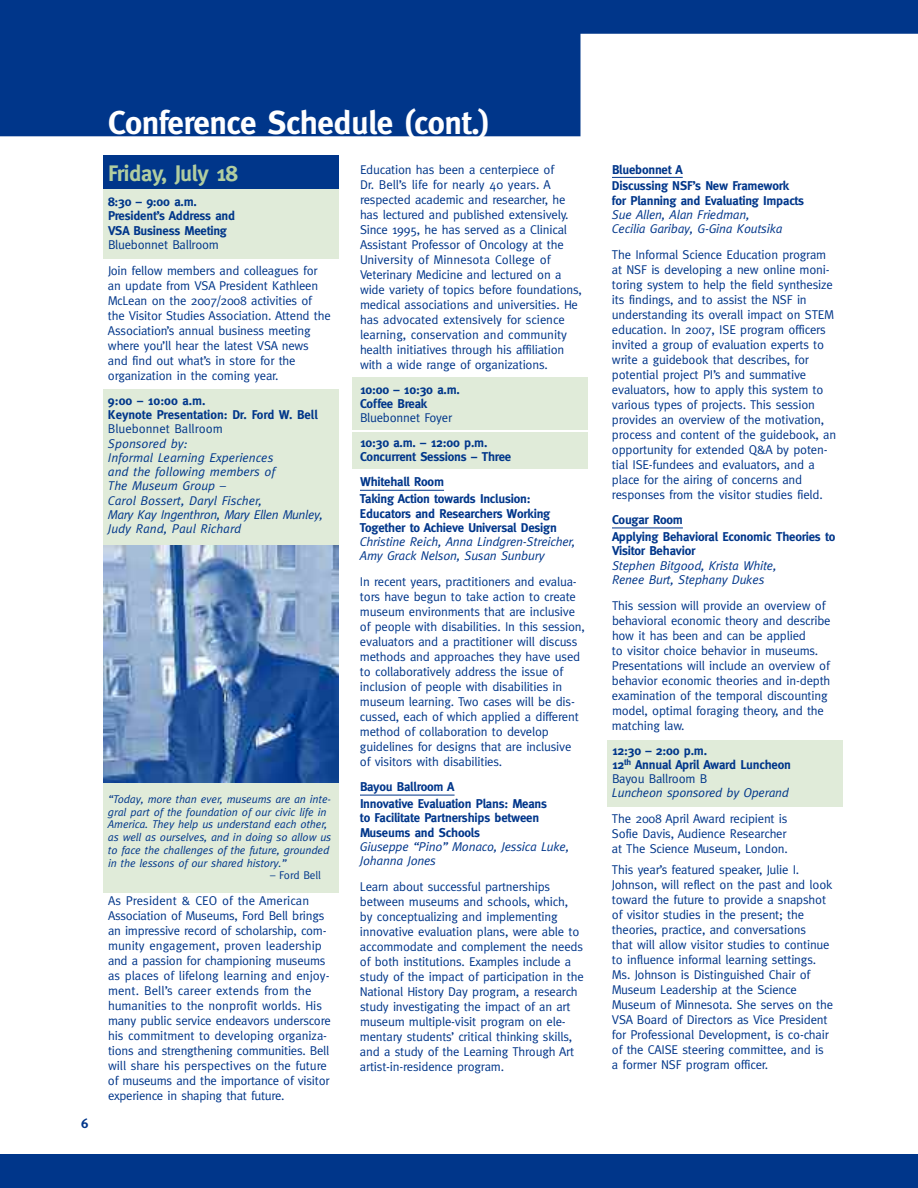
<style>
.page{position:relative;width:918px;height:1188px;background:#fff}
.page>*{position:absolute;margin:0;border:0;box-sizing:border-box;transform-origin:0 0}
.t1{font:700 33px "Meta";letter-spacing:-.015em;color:#fff}
.t2{font:700 22.5px "Meta";letter-spacing:-.015em;color:#b1cda0}
.t3{font:700 13.5px "Meta";color:#00368a}
.t4{font:12.75px/15px "Meta";letter-spacing:-.015em;color:#00368a}
.t5{font:700 12.75px/14.2px "Meta";letter-spacing:-.015em;color:#00368a}
.t6{font:italic 12.75px/14.2px "Meta";letter-spacing:-.015em;color:#00368a}
.t7{font:italic 11.25px/12.8px "Meta";letter-spacing:-.01em;color:#00368a}
.t8{font:11.25px "Meta";letter-spacing:-.015em;color:#00368a}
.s1{font-weight:400}
</style>
<div class="page">
<div style="left:607px;top:741px;width:235px;height:66px;background:#e0ebd9"></div>
<div style="left:353px;top:432px;width:235px;height:37px;background:#e0ebd9"></div>
<div style="left:353px;top:377px;width:235px;height:53px;background:#e0ebd9"></div>
<div style="left:103px;top:180px;width:235px;height:78px;background:#e0ebd9"></div>
<div style="left:103px;top:156px;width:235px;height:33px;background:#00368a"></div>
<div style="left:103px;top:389px;width:235px;height:504px;background:#e0ebd9"></div>
<img style="left:103px;top:546px;width:235px;height:237px">
<hr style="left:360px;top:490px;width:84px;height:1px;background:#00368a">
<hr style="left:360px;top:795px;width:95px;height:1px;background:#00368a">
<hr style="left:612px;top:177px;width:71px;height:1px;background:#00368a">
<hr style="left:612px;top:528px;width:71px;height:1px;background:#00368a">
<div style="left:0;top:1154px;width:918px;height:34px;background:#00368a"></div>
<svg style="left:0;top:0;width:918px;height:136px;fill:#00368a"></svg>
<p class="t3" style="left:81px;top:1116px;width:9px">6</p>
<h1 class="t1" style="left:108px;top:103px;width:383px">Conference Schedule (cont.)</h1>
<h2 class="t2" style="left:108px;top:160px;width:131px">Friday, July 18</h2>
<p class="t5" style="left:108px;top:195px;width:129px">8:30 – 9:00 a.m.<br>President’s Address and<br>VSA Business Meeting</p>
<p class="t4" style="left:108px;top:232px;width:211px;line-height:25.8px">Bluebonnet Ballroom<br>Join fellow members and colleagues for</p>
<p class="t4" style="left:108px;top:278px;width:224px">an update from VSA President Kathleen McLean on the 2007/2008 activities of the Visitor Studies Association. Attend the Association’s annual business meeting where you’ll hear the latest VSA news and find out what’s in store for the organization in the coming year.</p>
<p class="t5" style="left:108px;top:393px;width:211px">9:00 – 10:00 a.m.<br>Keynote Presentation: Dr. Ford W. Bell</p>
<p class="t4" style="left:108px;top:421px;width:116px">Bluebonnet Ballroom</p>
<p class="t6" style="left:108px;top:436px;width:217px">Sponsored by:<br>Informal Learning Experiences<br>and the following members of<br>The Museum Group –<br>Carol Bossert, Daryl Fischer,<br>Mary Kay Ingenthron, Mary Ellen Munley,<br>Judy Rand, Paul Richard</p>
<p class="t7" style="left:108px;top:793px;width:225px">“Today, more than ever, museums are an inte&shy;gral part of the foundation of our civic life in America. They help us understand each other, as well as ourselves, and in doing so allow us to face the challenges of the future, grounded in the lessons of our shared history.”</p>
<p class="t8" style="left:270px;top:869px;width:52px">– Ford Bell</p>
<p class="t4" style="left:108px;top:893px;width:224px">As President &amp; CEO of the American Association of Museums, Ford Bell brings an impressive record of scholarship, com&shy;munity engagement, proven leadership and a passion for championing museums as places of lifelong learning and enjoy&shy;ment. Bell’s career extends from the humanities to the nonprofit worlds. His many public service endeavors underscore his commitment to developing organiza&shy;tions and strengthening communities. Bell will share his perspectives on the future of museums and the importance of visitor experience in shaping that future.</p>
<p class="t4" style="left:360px;top:162px;width:224px">Education has been a centerpiece of<br>Dr. Bell’s life for nearly 40 years. A respected academic and researcher, he has lectured and published extensively.<br>Since 1995, he has served as a Clinical Assistant Professor of Oncology at the University of Minnesota College of Veterinary Medicine and lectured on a wide variety of topics before foundations, medical associations and universities. He has advocated extensively for science learning, conservation and community health initiatives through his affiliation with a wide range of organizations.</p>
<p class="t5" style="left:360px;top:382px;width:101px">10:00 – 10:30 a.m.<br>Coffee Break</p>
<p class="t4" style="left:360px;top:410px;width:94px">Bluebonnet Foyer</p>
<p class="t5" style="left:360px;top:436px;width:153px">10:30 a.m. – 12:00 p.m.<br>Concurrent Sessions – Three</p>
<p class="t5" style="left:360px;top:474px;width:172px;line-height:17px">Whitehall Room<br>Taking Action towards Inclusion:</p>
<p class="t5" style="left:360px;top:506px;width:198px">Educators and Researchers Working<br>Together to Achieve Universal Design</p>
<p class="t6" style="left:360px;top:535px;width:217px">Christine Reich, Anna Lindgren-Streicher,<br>Amy Grack Nelson, Susan Sunbury</p>
<p class="t4" style="left:360px;top:574px;width:227px">In recent years, practitioners and evalua&shy;tors have begun to take action to create museum environments that are inclusive of people with disabilities. In this session, evaluators and a practitioner will discuss methods and approaches they have used to collaboratively address the issue of inclusion of people with disabilities in museum learning. Two cases will be dis&shy;cussed, each of which applied a different method of collaboration to develop guidelines for designs that are inclusive of visitors with disabilities.</p>
<p class="t5" style="left:360px;top:778px;width:189px;line-height:17px">Bayou Ballroom A<br>Innovative Evaluation Plans: Means</p>
<p class="t5" style="left:360px;top:811px;width:181px">to Facilitate Partnerships between<br>Museums and Schools</p>
<p class="t6" style="left:360px;top:839px;width:211px">Giuseppe “Pino” Monaco, Jessica Luke,<br>Johanna Jones</p>
<p class="t4" style="left:360px;top:879px;width:225px">Learn about successful partnerships between museums and schools, which, by conceptualizing and implementing innovative evaluation plans, were able to accommodate and complement the needs of both institutions. Examples include a study of the impact of participation in the National History Day program, a research study investigating the impact of an art museum multiple-visit program on ele&shy;mentary students’ critical thinking skills, and a study of the Learning Through Art artist-in-residence program.</p>
<p class="t5" style="left:612px;top:161px;width:179px;line-height:17px">Bluebonnet A<br>Discussing NSF’s New Framework</p>
<p class="t5" style="left:612px;top:193px;width:194px">for Planning and Evaluating Impacts</p>
<p class="t6" style="left:612px;top:207px;width:172px">Sue Allen, Alan Friedman,<br>Cecilia Garibay, G-Gina Koutsika</p>
<p class="t4" style="left:612px;top:247px;width:226px">The Informal Science Education program at NSF is developing a new online moni&shy;toring system to help the field synthesize its findings, and to assist the NSF in understanding its overall impact on STEM education. In 2007, ISE program officers invited a group of evaluation experts to write a guidebook that describes, for potential project PI’s and summative evaluators, how to apply this system to various types of projects. This session provides an overview of the motivation, process and content of the guidebook, an opportunity for extended Q&amp;A by poten&shy;tial ISE-fundees and evaluators, and a place for the airing of concerns and responses from the visitor studies field.</p>
<p class="t5" style="left:612px;top:511px;width:225px;line-height:17px">Cougar Room<br>Applying Behavioral Economic Theories to</p>
<p class="t5" style="left:612px;top:544px;width:85px">Visitor Behavior</p>
<p class="t6" style="left:612px;top:558px;width:166px">Stephen Bitgood, Krista White,<br>Renee Burt, Stephany Dukes</p>
<p class="t4" style="left:612px;top:598px;width:220px">This session will provide an overview of behavioral economic theory and describe how it has been and can be applied<br>to visitor choice behavior in museums.<br>Presentations will include an overview of behavior economic theories and in-depth examination of the temporal discounting model, optimal foraging theory, and the matching law.</p>
<p class="t5" style="left:612px;top:743px;width:181px">12:30 – 2:00 p.m.<br>12<sup>th</sup> Annual April Award Luncheon<br><span class="s1">Bayou Ballroom B</span></p>
<p class="t6" style="left:612px;top:786px;width:178px">Luncheon sponsored by Operand</p>
<p class="t4" style="left:612px;top:811px;width:177px;text-align:justify">The 2008 April Award recipient is Sofie Davis, Audience Researcher at The Science Museum, London.</p>
<p class="t4" style="left:612px;top:862px;width:223px">This year’s featured speaker, Julie I.<br>Johnson, will reflect on the past and look toward the future to provide a snapshot of visitor studies in the present; the theories, practice, and conversations<br>that will allow visitor studies to continue to influence informal learning settings.<br>Ms. Johnson is Distinguished Chair of Museum Leadership at the Science Museum of Minnesota. She serves on the VSA Board of Directors as Vice President for Professional Development, is co-chair of the CAISE steering committee, and is a former NSF program officer.</p>
</div>
